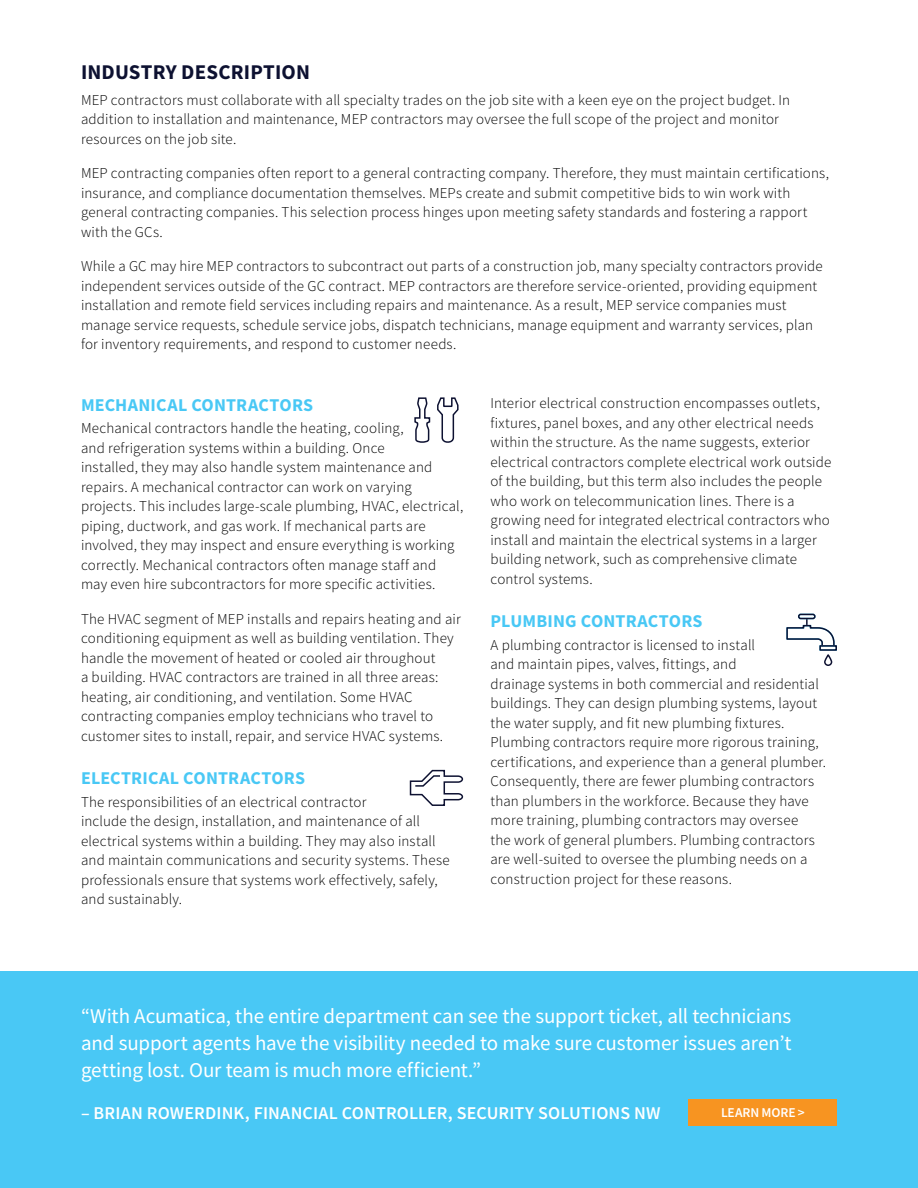
<style>
.page{position:relative;width:918px;height:1188px;background:#fff}
.page>*{position:absolute;margin:0;border:0;box-sizing:border-box;transform-origin:0 0}
.t1{font:21px/27px "Source Sans Pro";letter-spacing:-.005em;color:#fff;text-align:justify}
.t2{font:700 21px "Source Sans Pro";letter-spacing:.01em;color:#0d1131}
.t3{font:700 18px "Source Sans Pro";letter-spacing:.01em;color:#49c8f5}
.t4{font:600 18px "Source Sans Pro";letter-spacing:.005em;color:#fff}
.t5{font:300 15px/19.5px "Source Sans Pro";letter-spacing:.01em;color:#000}
.t6{font:600 13.5px "Source Sans Pro";letter-spacing:-.005em;color:#fff}
</style>
<div class="page">
<div style="left:0;top:971px;width:918px;height:217px;background:#49c8f5"></div>
<div style="left:689px;top:1099px;width:148px;height:27px;background:#f79421"></div>
<svg style="left:414px;top:397px;width:45px;height:46px"></svg>
<svg style="left:409px;top:769px;width:55px;height:37px"></svg>
<div style="left:798px;top:614px;width:18px;height:5px;border:2px solid #0d1131;border-radius:2px"></div>
<svg style="left:786px;top:617px;width:49px;height:49px"></svg>
<div style="left:819px;top:645px;width:18px;height:6px;border:2px solid #0d1131"></div>
<h1 class="t2" style="left:81px;top:58px;width:231px">INDUSTRY DESCRIPTION</h1>
<p class="t5" style="left:81px;top:90px;width:711px">MEP contractors must collaborate with all specialty trades on the job site with a keen eye on the project budget. In addition to installation and maintenance, MEP contractors may oversee the full scope of the project and monitor resources on the job site.</p>
<p class="t5" style="left:81px;top:163px;width:750px">MEP contracting companies often report to a general contracting company. Therefore, they must maintain certifications, insurance, and compliance documentation themselves. MEPs create and submit competitive bids to win work with general contracting companies. This selection process hinges upon meeting safety standards and fostering a rapport with the GCs.</p>
<p class="t5" style="left:81px;top:256px;width:743px">While a GC may hire MEP contractors to subcontract out parts of a construction job, many specialty contractors provide independent services outside of the GC contract. MEP contractors are therefore service-oriented, providing equipment installation and remote field services including repairs and maintenance. As a result, MEP service companies must manage service requests, schedule service jobs, dispatch technicians, manage equipment and warranty services, plan for inventory requirements, and respond to customer needs.</p>
<p class="t3" style="left:81px;top:392px;width:234px">MECHANICAL CONTRACTORS</p>
<p class="t5" style="left:81px;top:418px;width:384px">Mechanical contractors handle the heating, cooling,<br>and refrigeration systems within a building. Once<br>installed, they may also handle system maintenance and repairs. A mechanical contractor can work on varying projects. This includes large-scale plumbing, HVAC, electrical, piping, ductwork, and gas work. If mechanical parts are involved, they may inspect and ensure everything is working correctly. Mechanical contractors often manage staff and may even hire subcontractors for more specific activities.</p>
<p class="t5" style="left:81px;top:609px;width:381px">The HVAC segment of MEP installs and repairs heating and air conditioning equipment as well as building ventilation. They handle the movement of heated or cooled air throughout<br>a building. HVAC contractors are trained in all three areas: heating, air conditioning, and ventilation. Some HVAC contracting companies employ technicians who travel to customer sites to install, repair, and service HVAC systems.</p>
<p class="t3" style="left:81px;top:766px;width:226px">ELECTRICAL CONTRACTORS</p>
<p class="t5" style="left:81px;top:792px;width:370px">The responsibilities of an electrical contractor<br>include the design, installation, and maintenance of all electrical systems within a building. They may also install and maintain communications and security systems. These professionals ensure that systems work effectively, safely, and sustainably.</p>
<p class="t5" style="left:490px;top:394px;width:342px">Interior electrical construction encompasses outlets, fixtures, panel boxes, and any other electrical needs within the structure. As the name suggests, exterior electrical contractors complete electrical work outside of the building, but this term also includes the people who work on telecommunication lines. There is a growing need for integrated electrical contractors who install and maintain the electrical systems in a larger building network, such as comprehensive climate control systems.</p>
<p class="t3" style="left:490px;top:609px;width:214px">PLUMBING CONTRACTORS</p>
<p class="t5" style="left:490px;top:635px;width:337px">A plumbing contractor is licensed to install<br>and maintain pipes, valves, fittings, and<br>drainage systems in both commercial and residential buildings. They can design plumbing systems, layout the water supply, and fit new plumbing fixtures.<br>Plumbing contractors require more rigorous training, certifications, and experience than a general plumber.<br>Consequently, there are fewer plumbing contractors than plumbers in the workforce. Because they have more training, plumbing contractors may oversee<br>the work of general plumbers. Plumbing contractors are well-suited to oversee the plumbing needs on a construction project for these reasons.</p>
<h1 class="t1" style="left:81px;top:1002px;width:712px">“With Acumatica, the entire department can see the support ticket, all technicians and support agents have the visibility needed to make sure customer issues aren’t getting lost. Our team is much more efficient.”</h1>
<p class="t4" style="left:81px;top:1101px;width:581px">– BRIAN ROWERDINK, FINANCIAL CONTROLLER, SECURITY SOLUTIONS NW</p>
<p class="t6" style="left:721px;top:1104px;width:85px">LEARN MORE &gt;</p>
</div>
